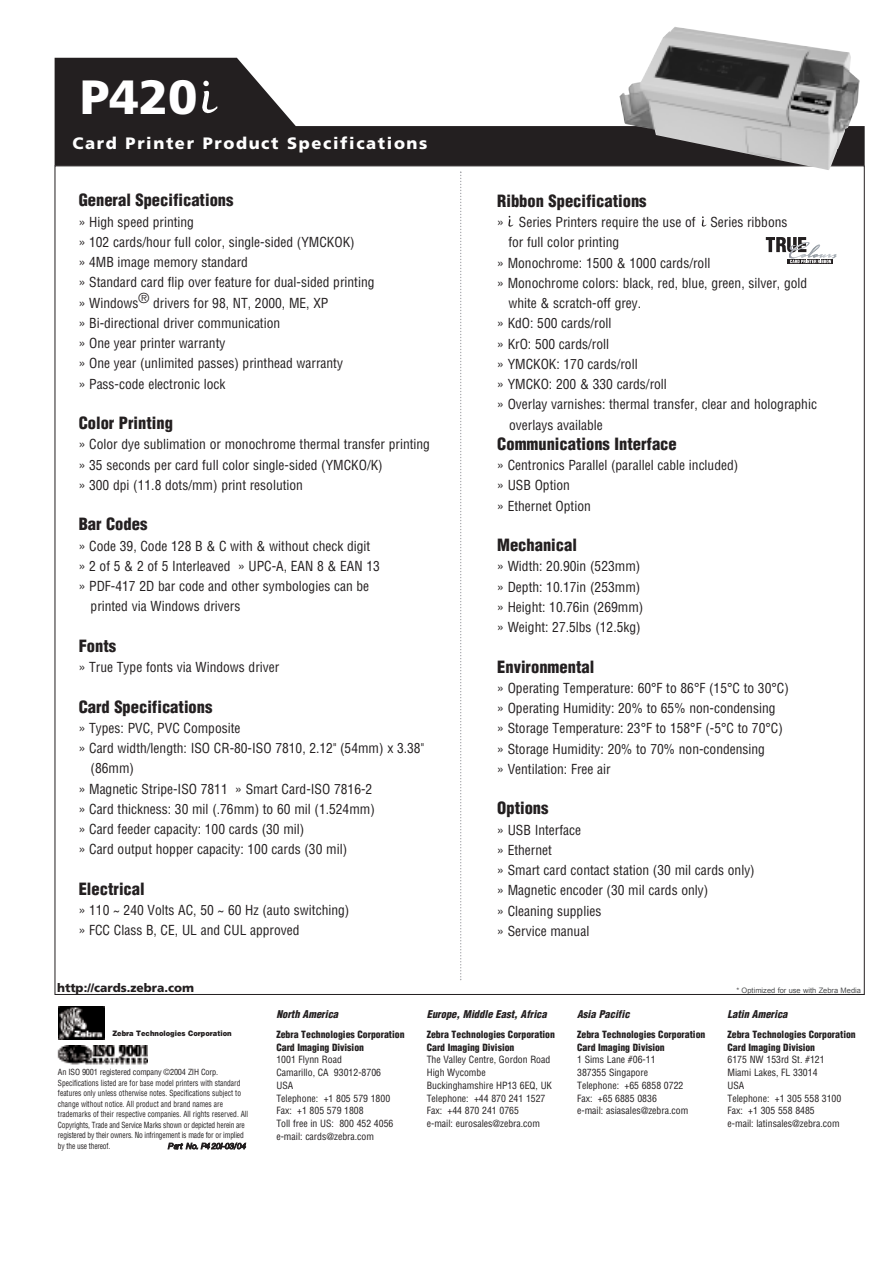
<style>
.page{position:relative;width:893px;height:1263px;background:#fff}
.page>*{position:absolute;margin:0;border:0;box-sizing:border-box;transform-origin:0 0}
.t1{font:900 48px "Frutiger";color:#fff}
.t2{font:900 condensed 16.5px "Helvetica";color:#231f20}
.t3{font:900 16.5px "Frutiger";letter-spacing:.1em;color:#fff}
.t4{font:condensed 13.5px/20.2px "Helvetica";color:#231f20}
.t5{font:900 12px "Frutiger";color:#231f20}
.t6{font:italic 900 condensed 10.5px "Helvetica";color:#231f20}
.t7{font:condensed 9.75px/12.8px "Helvetica";color:#231f20}
.t8{font:900 condensed 9.75px/12.8px "Helvetica";color:#231f20}
.t9{font:condensed 8.25px/10.5px "Helvetica";color:#231f20}
.t10{font:italic 8.25px "Helvetica Neue";letter-spacing:-.01em;color:#231f20}
.t11{font:7.5px "Arial";color:#4b4c4d}
.t12{font:900 7.5px "Helvetica";color:#231f20;scale:.9 1}
</style>
<div class="page">
<svg style="left:55px;top:58px;width:810px;height:107px;fill:#231f20"></svg>
<svg style="left:460px;top:171px;width:1px;height:809px"></svg>
<img style="left:619px;top:27px;width:240px;height:143px">
<svg style="left:202px;top:80px;width:15px;height:34px"></svg>
<img style="left:58px;top:1045px;width:90px;height:20px">
<img style="left:58px;top:1006px;width:47px;height:33px">
<svg style="left:702px;top:216px;width:4px;height:10px"></svg>
<svg style="left:508px;top:216px;width:5px;height:11px"></svg>
<div style="left:788px;top:259px;width:45px;height:5px;background:#2e2a2b"></div>
<svg style="left:766px;top:237px;width:40px;height:15px"></svg>
<svg style="left:790px;top:260px;width:41px;height:3px"></svg>
<img style="left:788px;top:242px;width:49px;height:18px">
<h1 class="t1" style="left:80px;top:78px;width:119px">P420</h1>
<p class="t3" style="left:73px;top:137px;width:356px">Card Printer Product Specifications</p>
<p class="t2" style="left:79px;top:191px;width:156px">General Specifications</p>
<p class="t4" style="left:79px;top:212px;width:297px">» High speed printing<br>» 102 cards/hour full color, single-sided (YMCKOK)<br>» 4MB image memory standard<br>» Standard card flip over feature for dual-sided printing » Windows® drivers for 98, NT, 2000, ME, XP<br>» Bi-directional driver communication<br>» One year printer warranty<br>» One year (unlimited passes) printhead warranty<br>» Pass-code electronic lock</p>
<p class="t2" style="left:79px;top:414px;width:96px">Color Printing</p>
<p class="t4" style="left:79px;top:434px;width:353px">» Color dye sublimation or monochrome thermal transfer printing » 35 seconds per card full color single-sided (YMCKO/K)<br>» 300 dpi (11.8 dots/mm) print resolution</p>
<p class="t2" style="left:79px;top:515px;width:70px">Bar Codes</p>
<p class="t4" style="left:79px;top:536px;width:293px">» Code 39, Code 128 B &amp; C with &amp; without check digit</p>
<p class="t4" style="left:79px;top:556px;width:303px">» 2 of 5 &amp; 2 of 5 Interleaved » UPC-A, EAN 8 &amp; EAN 13</p>
<p class="t4" style="left:79px;top:576px;width:292px">» PDF-417 2D bar code and other symbologies can be</p>
<p class="t4" style="left:91px;top:596px;width:151px">printed via Windows drivers</p>
<p class="t2" style="left:79px;top:636px;width:39px">Fonts</p>
<p class="t4" style="left:79px;top:657px;width:202px">» True Type fonts via Windows driver</p>
<p class="t2" style="left:79px;top:697px;width:135px">Card Specifications</p>
<p class="t4" style="left:79px;top:718px;width:163px">» Types: PVC, PVC Composite</p>
<p class="t4" style="left:79px;top:738px;width:347px">» Card width/length: ISO CR-80-ISO 7810, 2.12" (54mm) x 3.38"</p>
<p class="t4" style="left:91px;top:758px;width:45px">(86mm)</p>
<p class="t4" style="left:79px;top:779px;width:295px">» Magnetic Stripe-ISO 7811 » Smart Card-ISO 7816-2</p>
<p class="t4" style="left:79px;top:799px;width:298px">» Card thickness: 30 mil (.76mm) to 60 mil (1.524mm)</p>
<p class="t4" style="left:79px;top:819px;width:227px">» Card feeder capacity: 100 cards (30 mil)</p>
<p class="t4" style="left:79px;top:839px;width:270px">» Card output hopper capacity: 100 cards (30 mil)</p>
<p class="t2" style="left:79px;top:879px;width:67px">Electrical</p>
<p class="t4" style="left:79px;top:900px;width:272px">» 110 ~ 240 Volts AC, 50 ~ 60 Hz (auto switching) » FCC Class B, CE, UL and CUL approved</p>
<p class="t5" style="left:57px;top:983px;width:139px">http://cards.zebra.com</p>
<p class="t2" style="left:497px;top:191px;width:151px">Ribbon Specifications</p>
<p class="t4" style="left:497px;top:212px;width:292px">» Series Printers require the use of Series ribbons</p>
<p class="t4" style="left:508px;top:233px;width:112px">for full color printing</p>
<p class="t4" style="left:497px;top:253px;width:215px">» Monochrome: 1500 &amp; 1000 cards/roll</p>
<p class="t4" style="left:497px;top:273px;width:312px">» Monochrome colors: black, red, blue, green, silver, gold</p>
<p class="t4" style="left:508px;top:293px;width:134px">white &amp; scratch-off grey.</p>
<p class="t4" style="left:497px;top:314px;width:116px">» KdO: 500 cards/roll</p>
<p class="t4" style="left:497px;top:334px;width:113px">» KrO: 500 cards/roll</p>
<p class="t4" style="left:497px;top:354px;width:142px">» YMCKOK: 170 cards/roll</p>
<p class="t4" style="left:497px;top:374px;width:171px">» YMCKO: 200 &amp; 330 cards/roll</p>
<p class="t4" style="left:497px;top:395px;width:321px">» Overlay varnishes: thermal transfer, clear and holographic</p>
<p class="t4" style="left:509px;top:415px;width:95px">overlays available</p>
<p class="t2" style="left:497px;top:434px;width:181px">Communications Interface</p>
<p class="t4" style="left:497px;top:455px;width:243px">» Centronics Parallel (parallel cable included) » USB Option<br>» Ethernet Option</p>
<p class="t2" style="left:497px;top:536px;width:81px">Mechanical</p>
<p class="t4" style="left:497px;top:557px;width:148px">» Width: 20.90in (523mm) » Depth: 10.17in (253mm) » Height: 10.76in (269mm) » Weight: 27.5lbs (12.5kg)</p>
<p class="t2" style="left:497px;top:657px;width:99px">Environmental</p>
<p class="t4" style="left:497px;top:678px;width:293px">» Operating Temperature: 60°F to 86°F (15°C to 30°C) » Operating Humidity: 20% to 65% non-condensing<br>» Storage Temperature: 23°F to 158°F (-5°C to 70°C) » Storage Humidity: 20% to 70% non-condensing<br>» Ventilation: Free air</p>
<p class="t2" style="left:497px;top:799px;width:53px">Options</p>
<p class="t4" style="left:497px;top:820px;width:259px">» USB Interface<br>» Ethernet<br>» Smart card contact station (30 mil cards only) » Magnetic encoder (30 mil cards only)<br>» Cleaning supplies<br>» Service manual</p>
<p class="t11" style="left:736px;top:986px;width:126px">* Optimized for use with Zebra Media</p>
<p class="t12" style="left:112px;top:1029px;width:134px">Zebra Technologies Corporation</p>
<p class="t9" style="left:58px;top:1067px;width:192px">An ISO 9001 registered company ©2004 ZIH Corp.<br>Specifications listed are for base model printers with standard features only unless otherwise notes. Specifications subject to change without notice. All product and brand names are trademarks of their respective companies. All rights reserved. All Copyrights, Trade and Service Marks shown or depicted herein are registered by their owners. No infringement is made for or implied by the use thereof.</p>
<p class="t10" style="left:168px;top:1143px;width:80px">Part No. P4 20i-03/04</p>
<p class="t6" style="left:276px;top:1008px;width:63px">North America</p>
<p class="t8" style="left:276px;top:1028px;width:130px">Zebra Technologies Corporation<br>Card Imaging Division</p>
<p class="t7" style="left:276px;top:1054px;width:119px">1001 Flynn Road<br>Camarillo, CA 93012-8706<br>USA<br>Telephone: +1 805 579 1800<br>Fax: +1 805 579 1808<br>Toll free in US: 800 452 4056 e-mail: cards@zebra.com</p>
<p class="t6" style="left:427px;top:1008px;width:122px">Europe, Middle East, Africa</p>
<p class="t8" style="left:427px;top:1028px;width:130px">Zebra Technologies Corporation<br>Card Imaging Division</p>
<p class="t7" style="left:427px;top:1054px;width:127px">The Valley Centre, Gordon Road<br>High Wycombe<br>Buckinghamshire HP13 6EQ, UK<br>Telephone: +44 870 241 1527<br>Fax: +44 870 241 0765<br>e-mail: eurosales@zebra.com</p>
<p class="t6" style="left:577px;top:1008px;width:54px">Asia Pacific</p>
<p class="t8" style="left:577px;top:1028px;width:130px">Zebra Technologies Corporation<br>Card Imaging Division</p>
<p class="t7" style="left:577px;top:1054px;width:113px">1 Sims Lane #06-11<br>387355 Singapore<br>Telephone: +65 6858 0722<br>Fax: +65 6885 0836<br>e-mail: asiasales@zebra.com</p>
<p class="t6" style="left:727px;top:1008px;width:62px">Latin America</p>
<p class="t8" style="left:727px;top:1028px;width:130px">Zebra Technologies Corporation<br>Card Imaging Division</p>
<p class="t7" style="left:727px;top:1054px;width:115px">6175 NW 153rd St. #121<br>Miami Lakes, FL 33014<br>USA<br>Telephone: +1 305 558 3100<br>Fax: +1 305 558 8485 e-mail: latinsales@zebra.com</p>
</div>
